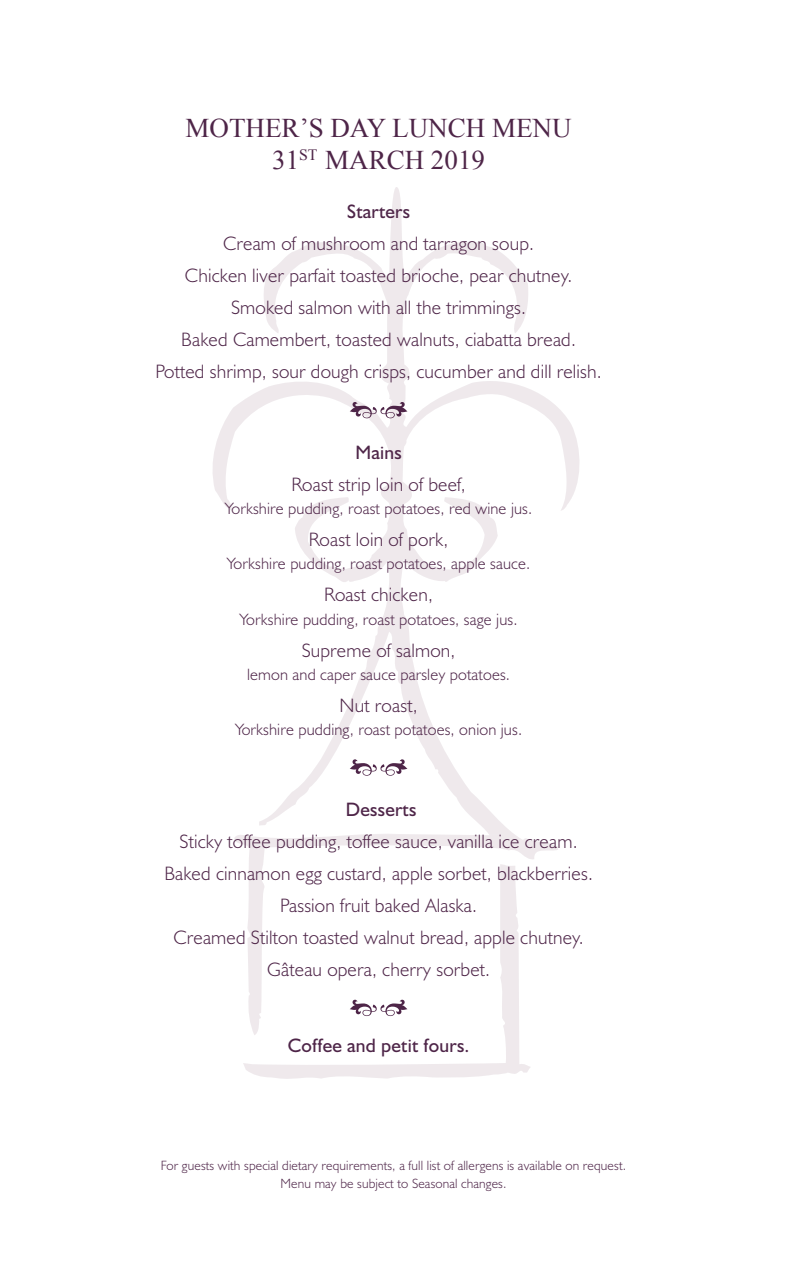
<style>
.page{position:relative;width:787px;height:1263px;background:#fff}
.page>*{position:absolute;margin:0;border:0;box-sizing:border-box;transform-origin:0 0}
.t1{font:27px/32.4px "Times New Roman";color:#4e2548;text-align:center}
.t2{font:300 19.5px/32px "Humanist 521 BT";letter-spacing:.01em;color:#4e2548;text-align:center}
.t3{font:19.5px "Humanist 521 BT";letter-spacing:.01em;color:#4e2548}
.t4{font:300 16.5px "Humanist 521 BT";letter-spacing:.01em;color:#4e2548}
.t5{font:300 13.5px/18px "Humanist 521 BT";letter-spacing:.01em;color:#4e2548;text-align:center}
</style>
<div class="page">
<svg style="left:213px;top:187px;width:366px;height:892px"></svg>
<svg style="left:350px;top:402px;width:57px;height:16px"></svg>
<svg style="left:350px;top:759px;width:57px;height:17px"></svg>
<svg style="left:350px;top:1000px;width:57px;height:16px"></svg>
<h1 class="t1" style="left:186px;top:111px;width:387px">MOTHER’S DAY LUNCH MENU<br>31<sup>ST</sup> MARCH 2019</h1>
<p class="t3" style="left:347px;top:200px;width:64px">Starters</p>
<p class="t2" style="left:155px;top:227px;width:448px">Cream of mushroom and tarragon soup.<br>Chicken liver parfait toasted brioche, pear chutney.<br>Smoked salmon with all the trimmings.<br>Baked Camembert, toasted walnuts, ciabatta bread.<br>Potted shrimp, sour dough crisps, cucumber and dill relish.</p>
<p class="t3" style="left:355px;top:440px;width:48px">Mains</p>
<p class="t2" style="left:291px;top:468px;width:176px">Roast strip loin of beef,</p>
<p class="t4" style="left:225px;top:498px;width:309px">Yorkshire pudding, roast potatoes, red wine jus.</p>
<p class="t2" style="left:309px;top:523px;width:141px">Roast loin of pork,</p>
<p class="t4" style="left:227px;top:554px;width:305px">Yorkshire pudding, roast potatoes, apple sauce.</p>
<p class="t2" style="left:324px;top:578px;width:110px">Roast chicken,</p>
<p class="t4" style="left:240px;top:609px;width:279px">Yorkshire pudding, roast potatoes, sage jus.</p>
<p class="t2" style="left:302px;top:634px;width:155px">Supreme of salmon,</p>
<p class="t4" style="left:247px;top:664px;width:264px">lemon and caper sauce parsley potatoes.</p>
<p class="t2" style="left:339px;top:689px;width:79px">Nut roast,</p>
<p class="t4" style="left:235px;top:719px;width:289px">Yorkshire pudding, roast potatoes, onion jus.</p>
<p class="t3" style="left:346px;top:797px;width:72px">Desserts</p>
<p class="t2" style="left:164px;top:825px;width:430px">Sticky toffee pudding, toffee sauce, vanilla ice cream.<br>Baked cinnamon egg custard, apple sorbet, blackberries.<br>Passion fruit baked Alaska.<br>Creamed Stilton toasted walnut bread, apple chutney.<br>Gâteau opera, cherry sorbet.</p>
<p class="t3" style="left:288px;top:1033px;width:183px">Coffee and petit fours.</p>
<p class="t5" style="left:161px;top:1156px;width:466px">For guests with special dietary requirements, a full list of allergens is available on request.<br>Menu may be subject to Seasonal changes.</p>
</div>
